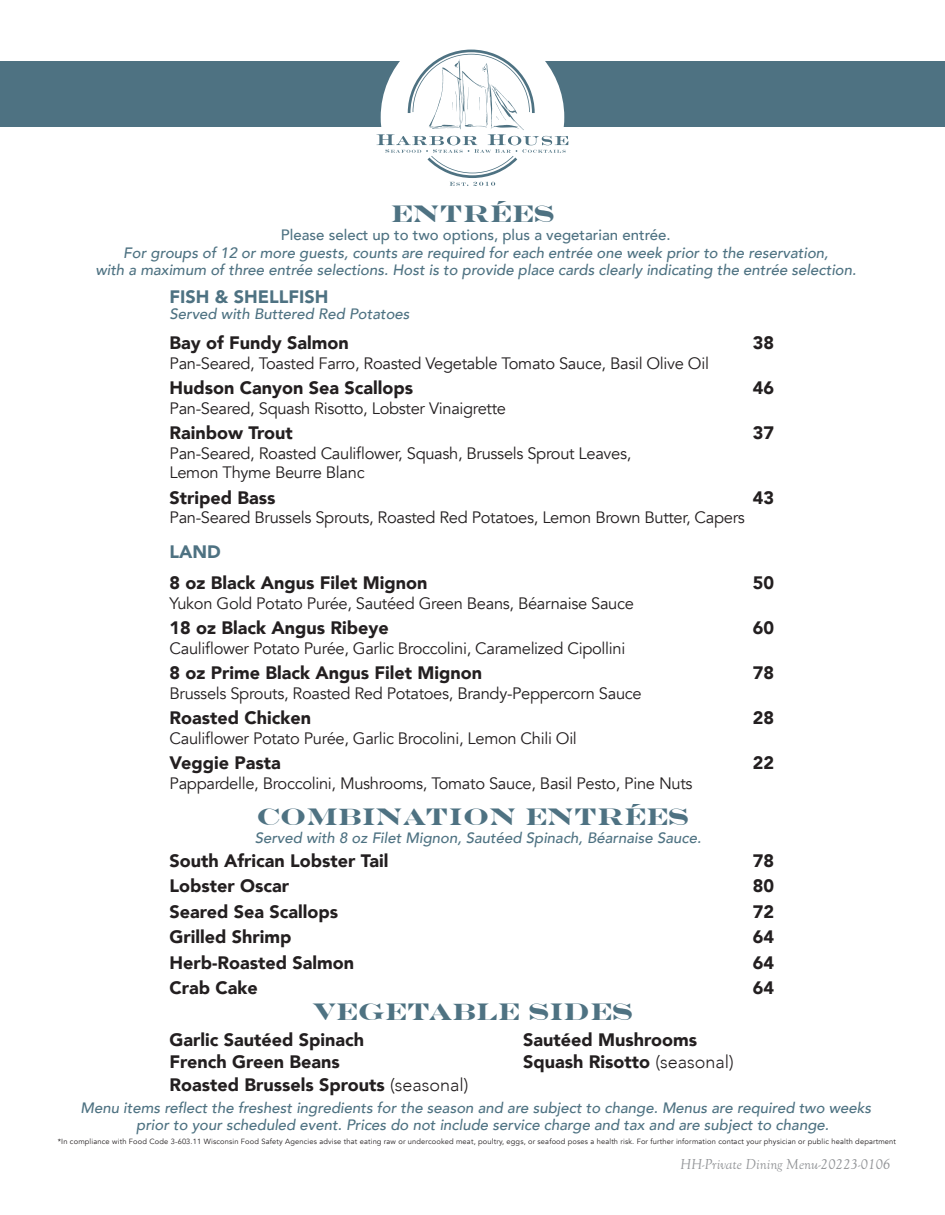
<style>
.page{position:relative;width:945px;height:1215px;background:#fff}
.page>*{position:absolute;margin:0;border:0;box-sizing:border-box;transform-origin:0 0}
.t1{font:700 24px "Engravers";color:#4e7282}
.t2{font:900 18px "Avenir";color:#231f20}
.t3{font:900 18px "Avenir";color:#4e7282}
.t4{font:16.5px/19.5px "Avenir";letter-spacing:-.02em;color:#231f20}
.t5{font:500 15px/16.5px "Avenir";color:#4e7282}
.t6{font:italic 15px "Goudy Old Sty";color:#939598}
.t7{font:7.5px "Avenir";letter-spacing:.02em;color:#231f20}
.s1{font-weight:300}
</style>
<div class="page">
<div style="left:0;top:61px;width:945px;height:93px;background:#4e7282"></div>
<div style="left:0;top:128px;width:945px;height:31px;background:#fff"></div>
<svg style="left:377px;top:50px;width:191px;height:136px"></svg>
<p class="t1" style="left:391px;top:200px;width:165px">ENTRÉES</p>
<p class="t5" style="left:281px;top:226px;width:391px">Please select up to two options, plus a vegetarian entrée.</p>
<p class="t5" style="left:123px;top:244px;width:710px">Forgroups of12 ormore guests,counts are required foreach entrée one week priorto the reservation,</p>
<p class="t5" style="left:95px;top:261px;width:766px">with a maximum ofthree entrée selections.Hostis to provide place cards clearly indicating the entrée selection.</p>
<p class="t3" style="left:170px;top:281px;width:160px">FISH &amp; SHELLFISH</p>
<p class="t5" style="left:170px;top:305px;width:245px">Served with Buttered Red Potatoes</p>
<p class="t2" style="left:170px;top:328px;width:181px">Bay of Fundy Salmon</p>
<p class="t2" style="left:753px;top:328px;width:23px">38</p>
<p class="t4" style="left:170px;top:354px;width:541px">Pan-Seared, Toasted Farro, Roasted Vegetable Tomato Sauce, Basil Olive Oil</p>
<p class="t2" style="left:170px;top:373px;width:245px">Hudson Canyon Sea Scallops</p>
<p class="t2" style="left:753px;top:373px;width:23px">46</p>
<p class="t4" style="left:170px;top:399px;width:338px">Pan-Seared, Squash Risotto, Lobster Vinaigrette</p>
<p class="t2" style="left:170px;top:418px;width:125px">Rainbow Trout</p>
<p class="t2" style="left:753px;top:418px;width:23px">37</p>
<p class="t4" style="left:170px;top:444px;width:463px">Pan-Seared, Roasted Cauliflower, Squash, Brussels Sprout Leaves,<br>Lemon Thyme Beurre Blanc</p>
<p class="t2" style="left:170px;top:482px;width:108px">Striped Bass</p>
<p class="t2" style="left:753px;top:482px;width:23px">43</p>
<p class="t4" style="left:170px;top:508px;width:577px">Pan-Seared Brussels Sprouts, Roasted Red Potatoes, Lemon Brown Butter, Capers</p>
<p class="t3" style="left:170px;top:536px;width:53px">LAND</p>
<p class="t2" style="left:170px;top:568px;width:259px">8 oz Black Angus Filet Mignon</p>
<p class="t2" style="left:753px;top:568px;width:23px">50</p>
<p class="t4" style="left:170px;top:594px;width:466px">Yukon Gold Potato Purée, Sautéed Green Beans, Béarnaise Sauce</p>
<p class="t2" style="left:170px;top:613px;width:221px">18 oz Black Angus Ribeye</p>
<p class="t2" style="left:753px;top:613px;width:23px">60</p>
<p class="t4" style="left:170px;top:639px;width:457px">Cauliflower Potato Purée, Garlic Broccolini, Caramelized Cipollini</p>
<p class="t2" style="left:170px;top:658px;width:314px">8 oz Prime Black Angus Filet Mignon</p>
<p class="t2" style="left:753px;top:658px;width:23px">78</p>
<p class="t4" style="left:170px;top:684px;width:474px">Brussels Sprouts, Roasted Red Potatoes, Brandy-Peppercorn Sauce</p>
<p class="t2" style="left:170px;top:703px;width:143px">Roasted Chicken</p>
<p class="t2" style="left:753px;top:703px;width:23px">28</p>
<p class="t4" style="left:170px;top:729px;width:409px">Cauliflower Potato Purée, Garlic Brocolini, Lemon Chili Oil</p>
<p class="t2" style="left:170px;top:748px;width:113px">Veggie Pasta</p>
<p class="t2" style="left:753px;top:748px;width:23px">22</p>
<p class="t4" style="left:170px;top:774px;width:524px">Pappardelle, Broccolini, Mushrooms, Tomato Sauce, Basil Pesto, Pine Nuts</p>
<p class="t1" style="left:256px;top:802px;width:434px">COMBINATION ENTRÉES</p>
<p class="t5" style="left:255px;top:829px;width:451px">Served with 8 oz FiletMignon,Sautéed Spinach,Béarnaise Sauce.</p>
<p class="t2" style="left:170px;top:845px;width:220px">South African Lobster Tail</p>
<p class="t2" style="left:753px;top:845px;width:23px">78</p>
<p class="t2" style="left:170px;top:871px;width:121px">Lobster Oscar</p>
<p class="t2" style="left:753px;top:871px;width:23px">80</p>
<p class="t2" style="left:170px;top:896px;width:170px">Seared Sea Scallops</p>
<p class="t2" style="left:753px;top:896px;width:23px">72</p>
<p class="t2" style="left:170px;top:922px;width:124px">Grilled Shrimp</p>
<p class="t2" style="left:753px;top:922px;width:23px">64</p>
<p class="t2" style="left:170px;top:947px;width:186px">Herb-Roasted Salmon</p>
<p class="t2" style="left:753px;top:947px;width:23px">64</p>
<p class="t2" style="left:170px;top:973px;width:90px">Crab Cake</p>
<p class="t2" style="left:753px;top:973px;width:23px">64</p>
<p class="t1" style="left:312px;top:997px;width:322px">VEGETABLE SIDES</p>
<p class="t2" style="left:170px;top:1024px;width:196px">Garlic Sautéed Spinach</p>
<p class="t2" style="left:170px;top:1047px;width:172px">French Green Beans</p>
<p class="t2" style="left:170px;top:1069px;width:301px">Roasted Brussels Sprouts <span class="s1">(seasonal)</span></p>
<p class="t2" style="left:523px;top:1024px;width:175px">Sautéed Mushrooms</p>
<p class="t2" style="left:523px;top:1047px;width:212px">Squash Risotto <span class="s1">(seasonal)</span></p>
<p class="t5" style="left:136px;top:1099px;width:740px;text-indent:-56px">Menu items reflectthe freshestingredients forthe season and are subjectto change.Menus are required two weeks priorto yourscheduled event.Prices do notinclude service charge and tax and are subjectto change.</p>
<p class="t7" style="left:58px;top:1137px;width:840px">*In compliance with Food Code 3-603.11 Wisconsin Food Safety Agencies advise that eating raw or undercooked meat, poultry, eggs, or seafood poses a health risk. For further information contact your physician or public health department</p>
<p class="t6" style="left:680px;top:1156px;width:212px">HH-Private Dining Menu-20223-0106</p>
</div>
